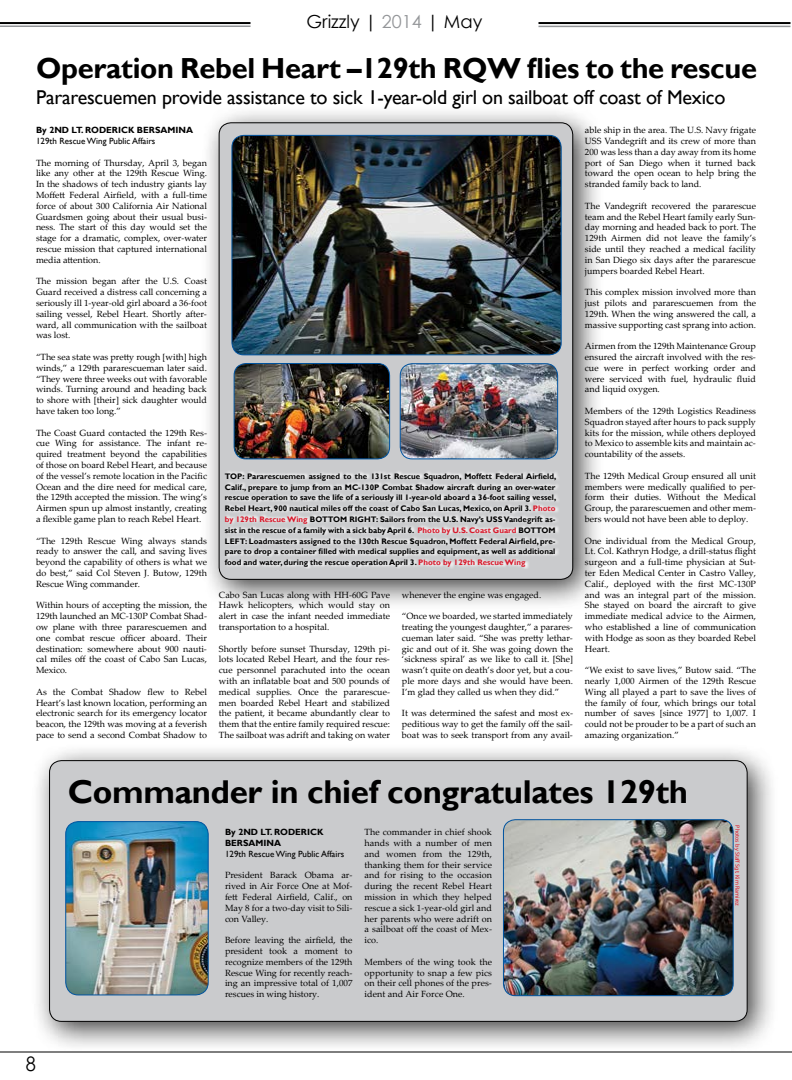
<style>
.page{position:relative;width:792px;height:1080px;background:#fff}
.page>*{position:absolute;margin:0;border:0;box-sizing:border-box;transform-origin:0 0}
.t1{font:700 33px "Gill Sans";letter-spacing:-.01em;color:#000}
.t2{font:700 29px "Gill Sans";letter-spacing:-.01em;color:#000}
.t3{font:20px "Gill Sans";letter-spacing:-.01em;color:#000}
.t4{font:20px "Century Gothic";color:#000;scale:.91 1}
.t5{font:18px "Century Gothic";color:#000}
.t6{font:9px/10.8px "Palatino Linotype";color:#000;text-align:justify}
.t7{font:9px "Gill Sans";color:#000}
.t8{font:700 9px/10.8px "Gill Sans";color:#000}
.t9{font:700 8px/10.8px "Gill Sans";color:#000;text-align:justify}
.t10{font:6px "Myriad Pro";color:#d9182a}
.s1{color:#939598}
.s2{color:#d9182a}
</style>
<div class="page">
<hr style="left:0;top:1052px;width:792px;height:1px;background:#000">
<hr style="left:0;top:22px;width:250px;height:2px;background:#000">
<hr style="left:0;top:26px;width:251px;height:1px;background:#939598">
<hr style="left:538px;top:22px;width:252px;height:2px;background:#000">
<hr style="left:538px;top:26px;width:252px;height:1px;background:#939598">
<div style="left:30px;top:743px;width:749px;height:312px;background:#000;opacity:.75"></div>
<div style="left:50px;top:761px;width:697px;height:260px;background:#cacbcd;border-radius:12px"></div>
<div style="left:49px;top:761px;width:698px;height:261px;border:1px solid #000;border-radius:12px"></div>
<img style="left:66px;top:822px;width:142px;height:173px">
<div style="left:65px;top:821px;width:143px;height:174px;border:1px solid #00539f;border-radius:13px"></div>
<img style="left:503px;top:820px;width:230px;height:176px">
<div style="left:503px;top:819px;width:230px;height:177px;border:1px solid #00539f;border-radius:12px"></div>
<div style="left:200px;top:105px;width:405px;height:508px;background:#000;opacity:.75"></div>
<div style="left:219px;top:123px;width:354px;height:456px;background:#cacbcd;border-radius:12px"></div>
<img style="left:234px;top:363px;width:156px;height:96px">
<div style="left:234px;top:363px;width:156px;height:96px;border:1px solid #00539f;border-radius:12px"></div>
<img style="left:400px;top:364px;width:158px;height:95px">
<div style="left:400px;top:363px;width:158px;height:96px;border:1px solid #00539f;border-radius:12px"></div>
<img style="left:232px;top:135px;width:329px;height:220px">
<div style="left:232px;top:135px;width:329px;height:220px;border:1px solid #00539f;border-radius:12px"></div>
<svg style="left:226px;top:471px;width:333px;height:98px;fill:#d4d4d6"></svg>
<h3 class="t5" style="left:307px;top:9px;width:177px">Grizzly | <span class="s1">2014</span> | May</h3>
<h2 class="t2" style="left:36px;top:50px;width:723px">Operation Rebel Heart –129th RQW flies to the rescue</h2>
<h3 class="t3" style="left:36px;top:85px;width:691px">Pararescuemen provide assistance to sick 1-year-old girl on sailboat off coast of Mexico</h3>
<p class="t8" style="left:36px;top:125px;width:159px">By 2ND LT. RODERICK BERSAMINA</p>
<p class="t7" style="left:36px;top:136px;width:121px">129th Rescue Wing Public Affairs</p>
<p class="t6" style="left:36px;top:157px;width:173px">The morning of Thursday, April 3, began like any other at the 129th Rescue Wing.<br>In the shadows of tech industry giants lay Moffett Federal Airfield, with a full-time force of about 300 California Air National Guardsmen going about their usual busi&shy;ness. The start of this day would set the stage for a dramatic, complex, over-water rescue mission that captured international media attention.</p>
<p class="t6" style="left:36px;top:276px;width:173px">The mission began after the U.S. Coast Guard received a distress call concerning a seriously ill 1-year-old girl aboard a 36-foot sailing vessel, Rebel Heart. Shortly after&shy;ward, all communication with the sailboat was lost.</p>
<p class="t6" style="left:36px;top:351px;width:173px">“The sea state was pretty rough [with] high winds,” a 129th pararescueman later said. “They were three weeks out with favorable winds. Turning around and heading back to shore with [their] sick daughter would have taken too long.”</p>
<p class="t6" style="left:36px;top:427px;width:173px">The Coast Guard contacted the 129th Res&shy;cue Wing for assistance. The infant re&shy;quired treatment beyond the capabilities of those on board Rebel Heart, and because of the vessel’s remote location in the Pacific Ocean and the dire need for medical care, the 129th accepted the mission. The wing’s Airmen spun up almost instantly, creating a flexible game plan to reach Rebel Heart.</p>
<p class="t6" style="left:36px;top:535px;width:173px">“The 129th Rescue Wing always stands ready to answer the call, and saving lives beyond the capability of others is what we do best,” said Col Steven J. Butow, 129th Rescue Wing commander.</p>
<p class="t6" style="left:36px;top:600px;width:173px">Within hours of accepting the mission, the 129th launched an MC-130P Combat Shad&shy;ow plane with three pararescuemen and one combat rescue officer aboard. Their destination: somewhere about 900 nauti&shy;cal miles off the coast of Cabo San Lucas, Mexico.</p>
<p class="t6" style="left:36px;top:686px;width:173px">As the Combat Shadow flew to Rebel Heart’s last known location, performing an electronic search for its emergency locator beacon, the 129th was moving at a feverish pace to send a second Combat Shadow to</p>
<p class="t9" style="left:225px;top:471px;width:333px">TOP: Pararescuemen assigned to the 131st Rescue Squadron, Moffett Federal Airfield, Calif., prepare to jump from an MC-130P Combat Shadow aircraft during an over-water rescue operation to save the life of a seriously ill 1-year-old aboard a 36-foot sailing vessel, Rebel Heart, 900 nautical miles off the coast of Cabo San Lucas, Mexico, on April 3. <span class="s2">Photo by 129th Rescue Wing</span> BOTTOM RIGHT: Sailors from the U.S. Navy’s USS Vandegrift as&shy;sist in the rescue of a family with a sick baby April 6. <span class="s2">Photo by U.S. Coast Guard</span> BOTTOM LEFT: Loadmasters assigned to the 130th Rescue Squadron, Moffett Federal Airfield, pre&shy;pare to drop a container filled with medical supplies and equipment, as well as additional food and water, during the rescue operation April 3. <span class="s2">Photo by 129th Rescue Wing</span></p>
<p class="t6" style="left:219px;top:589px;width:173px">Cabo San Lucas along with HH-60G Pave Hawk helicopters, which would stay on alert in case the infant needed immediate transportation to a hospital.</p>
<p class="t6" style="left:219px;top:643px;width:173px">Shortly before sunset Thursday, 129th pi&shy;lots located Rebel Heart, and the four res&shy;cue personnel parachuted into the ocean with an inflatable boat and 500 pounds of medical supplies. Once the pararescue&shy;men boarded Rebel Heart and stabilized the patient, it became abundantly clear to them that the entire family required rescue:<br>The sailboat was adrift and taking on water</p>
<p class="t6" style="left:402px;top:589px;width:141px">whenever the engine was engaged.</p>
<p class="t6" style="left:402px;top:610px;width:173px">“Once we boarded, we started immediately treating the youngest daughter,” a parares&shy;cueman later said. “She was pretty lethar&shy;gic and out of it. She was going down the ‘sickness spiral’ as we like to call it. [She] wasn’t quite on death’s door yet, but a cou&shy;ple more days and she would have been.<br>I’m glad they called us when they did.”</p>
<p class="t6" style="left:402px;top:708px;width:173px">It was determined the safest and most ex&shy;peditious way to get the family off the sail&shy;boat was to seek transport from any avail-</p>
<p class="t6" style="left:585px;top:124px;width:173px">able ship in the area. The U.S. Navy frigate USS Vandegrift and its crew of more than 200 was less than a day away from its home port of San Diego when it turned back toward the open ocean to help bring the stranded family back to land.</p>
<p class="t6" style="left:585px;top:200px;width:173px">The Vandegrift recovered the pararescue team and the Rebel Heart family early Sun&shy;day morning and headed back to port. The 129th Airmen did not leave the family’s side until they reached a medical facility in San Diego six days after the pararescue jumpers boarded Rebel Heart.</p>
<p class="t6" style="left:585px;top:286px;width:173px">This complex mission involved more than just pilots and pararescuemen from the 129th. When the wing answered the call, a massive supporting cast sprang into action.</p>
<p class="t6" style="left:585px;top:340px;width:173px">Airmen from the 129th Maintenance Group ensured the aircraft involved with the res&shy;cue were in perfect working order and were serviced with fuel, hydraulic fluid and liquid oxygen.</p>
<p class="t6" style="left:585px;top:405px;width:173px">Members of the 129th Logistics Readiness Squadron stayed after hours to pack supply kits for the mission, while others deployed to Mexico to assemble kits and maintain ac&shy;countability of the assets.</p>
<p class="t6" style="left:585px;top:470px;width:173px">The 129th Medical Group ensured all unit members were medically qualified to per&shy;form their duties. Without the Medical Group, the pararescuemen and other mem&shy;bers would not have been able to deploy.</p>
<p class="t6" style="left:585px;top:535px;width:173px">One individual from the Medical Group, Lt. Col. Kathryn Hodge, a drill-status flight surgeon and a full-time physician at Sut&shy;ter Eden Medical Center in Castro Valley, Calif., deployed with the first MC-130P and was an integral part of the mission.<br>She stayed on board the aircraft to give immediate medical advice to the Airmen, who established a line of communication with Hodge as soon as they boarded Rebel Heart.</p>
<p class="t6" style="left:585px;top:664px;width:173px">“We exist to save lives,” Butow said. “The nearly 1,000 Airmen of the 129th Rescue Wing all played a part to save the lives of the family of four, which brings our total number of saves [since 1977] to 1,007. I could not be prouder to be a part of such an amazing organization.”</p>
<h3 class="t4" style="left:26px;top:1050px;width:13px">8</h3>
<h1 class="t1" style="left:68px;top:772px;width:622px">Commander in chief congratulates 129th</h1>
<p class="t8" style="left:225px;top:827px;width:100px">By 2ND LT. RODERICK<br>BERSAMINA</p>
<p class="t7" style="left:225px;top:849px;width:121px">129th Rescue Wing Public Affairs</p>
<p class="t6" style="left:225px;top:870px;width:129px">President Barack Obama ar&shy;rived in Air Force One at Mof&shy;fett Federal Airfield, Calif., on May 8 for a two-day visit to Sili&shy;con Valley.</p>
<p class="t6" style="left:225px;top:934px;width:129px">Before leaving the airfield, the president took a moment to recognize members of the 129th Rescue Wing for recently reach&shy;ing an impressive total of 1,007 rescues in wing history.</p>
<p class="t6" style="left:364px;top:826px;width:129px">The commander in chief shook hands with a number of men and women from the 129th, thanking them for their service and for rising to the occasion during the recent Rebel Heart mission in which they helped rescue a sick 1-year-old girl and her parents who were adrift on a sailboat off the coast of Mex&shy;ico.</p>
<p class="t6" style="left:364px;top:956px;width:129px">Members of the wing took the opportunity to snap a few pics on their cell phones of the pres&shy;ident and Air Force One.</p>
<p class="t10" style="left:741px;top:825px;width:82px;rotate:90deg">Photos by Staff Sgt. Kim Ramirez</p>
</div>
